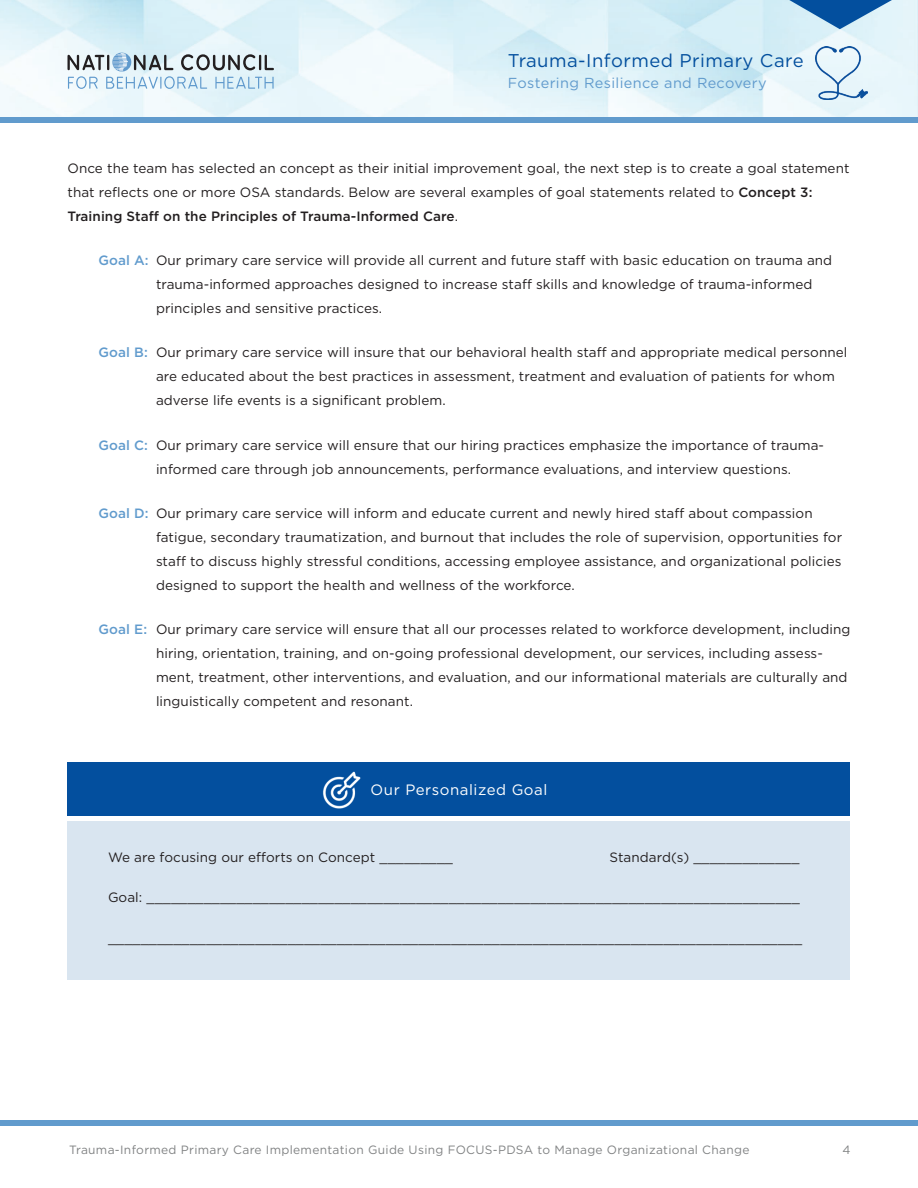
<style>
.page{position:relative;width:918px;height:1188px;background:#fff}
.page>*{position:absolute;margin:0;border:0;box-sizing:border-box;transform-origin:0 0}
.t1{font:18.45px "Gotham";letter-spacing:.025em;color:#034f9e}
.t2{font:15px "Gotham";letter-spacing:.035em;color:#fff}
.t3{font:14.55px "Gotham";letter-spacing:.025em;color:#619bcd}
.t4{font:13.5px/24px "Gotham";letter-spacing:.005em;color:#231f20}
.t5{font:12px "Gotham";letter-spacing:.025em;color:#818384}
.s1{font-weight:500}
.s2{font-weight:500;color:#619bcd}
</style>
<div class="page">
<img style="left:0;top:0;width:918px;height:118px">
<div style="left:0;top:118px;width:918px;height:5px;background:#619bcd"></div>
<img style="left:816px;top:47px;width:52px;height:52px">
<svg style="left:68px;top:53px;width:206px;height:36px;background:#bdced7"></svg>
<div style="left:0;top:1120px;width:918px;height:6px;background:#619bcd"></div>
<svg style="left:763px;top:0;width:155px;height:29px;background:#92bad9"></svg>
<div style="left:68px;top:762px;width:782px;height:54px;background:#034f9e"></div>
<div style="left:68px;top:821px;width:782px;height:159px;background:#d9e5f0"></div>
<img style="left:323px;top:771px;width:38px;height:37px">
<h1 class="t1" style="left:508px;top:49px;width:297px">Trauma-Informed Primary Care</h1>
<p class="t3" style="left:508px;top:73px;width:260px">Fostering Resilience and Recovery</p>
<p class="t4" style="left:68px;top:156px;width:784px">Once the team has selected an concept as their initial improvement goal, the next step is to create a goal statement that reflects one or more OSA standards. Below are several examples of goal statements related to <span class="s1">Concept 3:<br>Training Staff on the Principles of Trauma-Informed Care</span>.</p>
<p class="t4" style="left:156px;top:248px;width:678px;text-indent:-57px"><span class="s2">Goal A:</span> Our primary care service will provide all current and future staff with basic education on trauma and trauma-informed approaches designed to increase staff skills and knowledge of trauma-informed principles and sensitive practices.</p>
<p class="t4" style="left:156px;top:340px;width:693px;text-indent:-57px"><span class="s2">Goal B:</span> Our primary care service will insure that our behavioral health staff and appropriate medical personnel are educated about the best practices in assessment, treatment and evaluation of patients for whom adverse life events is a significant problem.</p>
<p class="t4" style="left:156px;top:433px;width:670px;text-indent:-57px"><span class="s2">Goal C:</span> Our primary care service will ensure that our hiring practices emphasize the importance of trauma&shy;informed care through job announcements, performance evaluations, and interview questions.</p>
<p class="t4" style="left:156px;top:501px;width:688px;text-indent:-57px"><span class="s2">Goal D:</span> Our primary care service will inform and educate current and newly hired staff about compassion fatigue, secondary traumatization, and burnout that includes the role of supervision, opportunities for staff to discuss highly stressful conditions, accessing employee assistance, and organizational policies designed to support the health and wellness of the workforce.</p>
<p class="t4" style="left:156px;top:617px;width:696px;text-indent:-57px"><span class="s2">Goal E:</span> Our primary care service will ensure that all our processes related to workforce development, including hiring, orientation, training, and on-going professional development, our services, including assess&shy;ment, treatment, other interventions, and evaluation, and our informational materials are culturally and linguistically competent and resonant.</p>
<p class="t2" style="left:371px;top:780px;width:178px">Our Personalized Goal</p>
<p class="t4" style="left:108px;top:845px;width:346px">We are focusing our efforts on Concept _________</p>
<p class="t4" style="left:609px;top:845px;width:192px">Standard(s) _____________</p>
<p class="t4" style="left:108px;top:885px;width:693px">Goal: ________________________________________________________________________________</p>
<p class="t4" style="left:108px;top:926px;width:696px">_____________________________________________________________________________________</p>
<p class="t5" style="left:69px;top:1142px;width:682px">Trauma-Informed Primary Care Implementation Guide Using FOCUS-PDSA to Manage Organizational Change</p>
<p class="t5" style="left:842px;top:1142px;width:10px">4</p>
</div>
